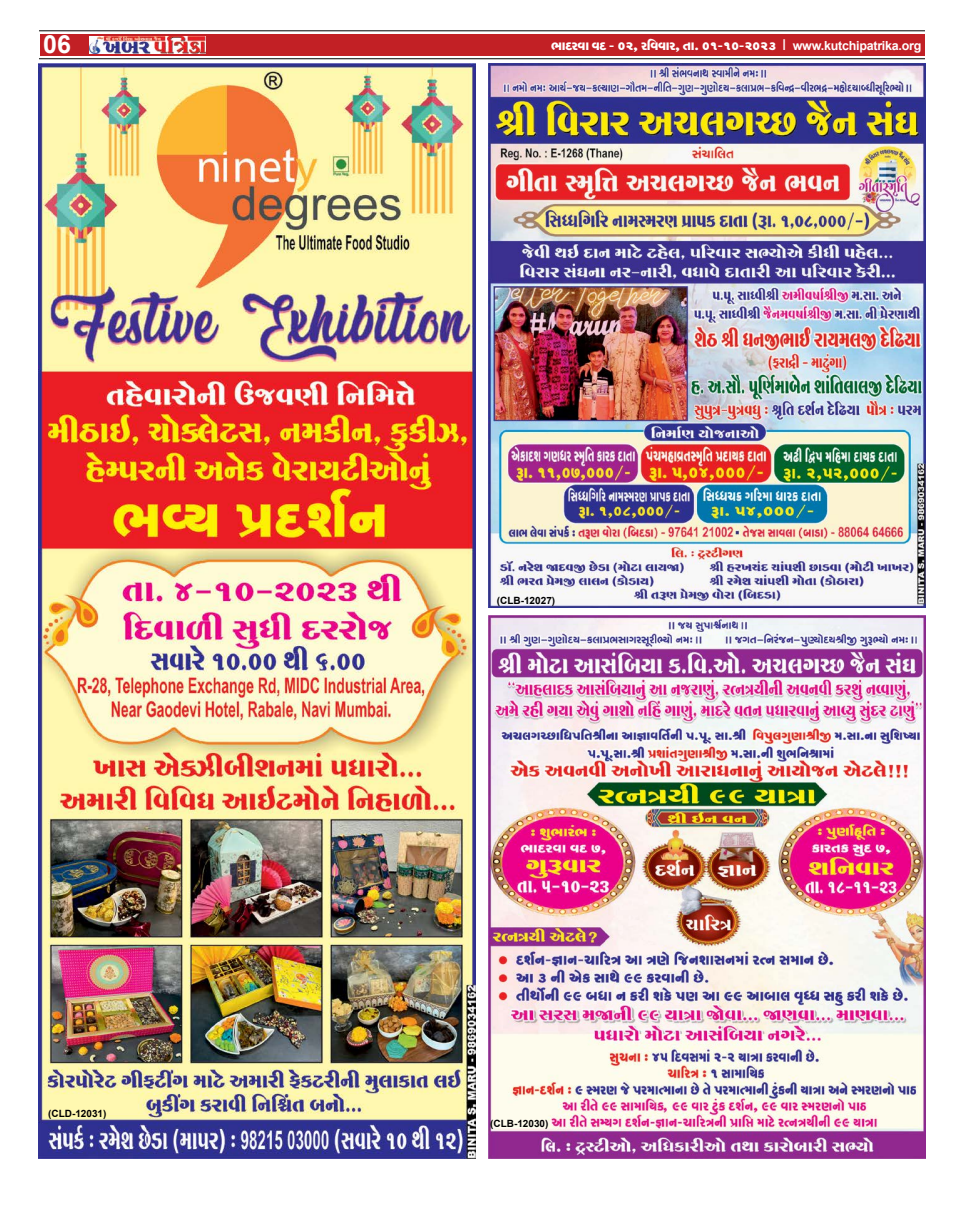
<style>
.page{position:relative;width:964px;height:1205px;background:#fff}
.page>*{position:absolute;margin:0;border:0;box-sizing:border-box;transform-origin:0 0}
.t1{font:700 25px "Arial";color:#fff}
.t2{font:15px "SHREE GUJ7";letter-spacing:-.02em;color:#fff}
.t3{font:700 10px "Arial";color:#000}
.s1{font-family:"Arial"}
.s2{font-family:"Arial";font-weight:700;font-size:12.5px}
</style>
<div class="page">
<div style="left:41px;top:34px;width:884px;height:21px;background:#c22025"></div>
<hr style="left:39px;top:58px;width:886px;height:1px;background:#000">
<hr style="left:39px;top:30px;width:886px;height:1px;background:#000">
<img style="left:90px;top:36px;width:116px;height:17px">
<img style="left:39px;top:64px;width:437px;height:1095px">
<img style="left:488px;top:615px;width:437px;height:544px">
<img style="left:488px;top:64px;width:437px;height:543px">
<h1 class="t1" style="left:43px;top:27px;width:29px">06</h1>
<p class="t2" style="left:551px;top:38px;width:372px">cpv$fhp hv$ - 02, frhhpf, sp. 01-10-2023 <span class="s1">I</span> <span class="s2">www.kutchipatrika.org</span></p>
<p class="t3" style="left:48px;top:1106px;width:60px">(CLD-12031)</p>
<p class="t3" style="left:497px;top:594px;width:60px">(CLB-12027)</p>
<p class="t3" style="left:490px;top:1116px;width:60px">(CLB-12030)</p>
</div>
